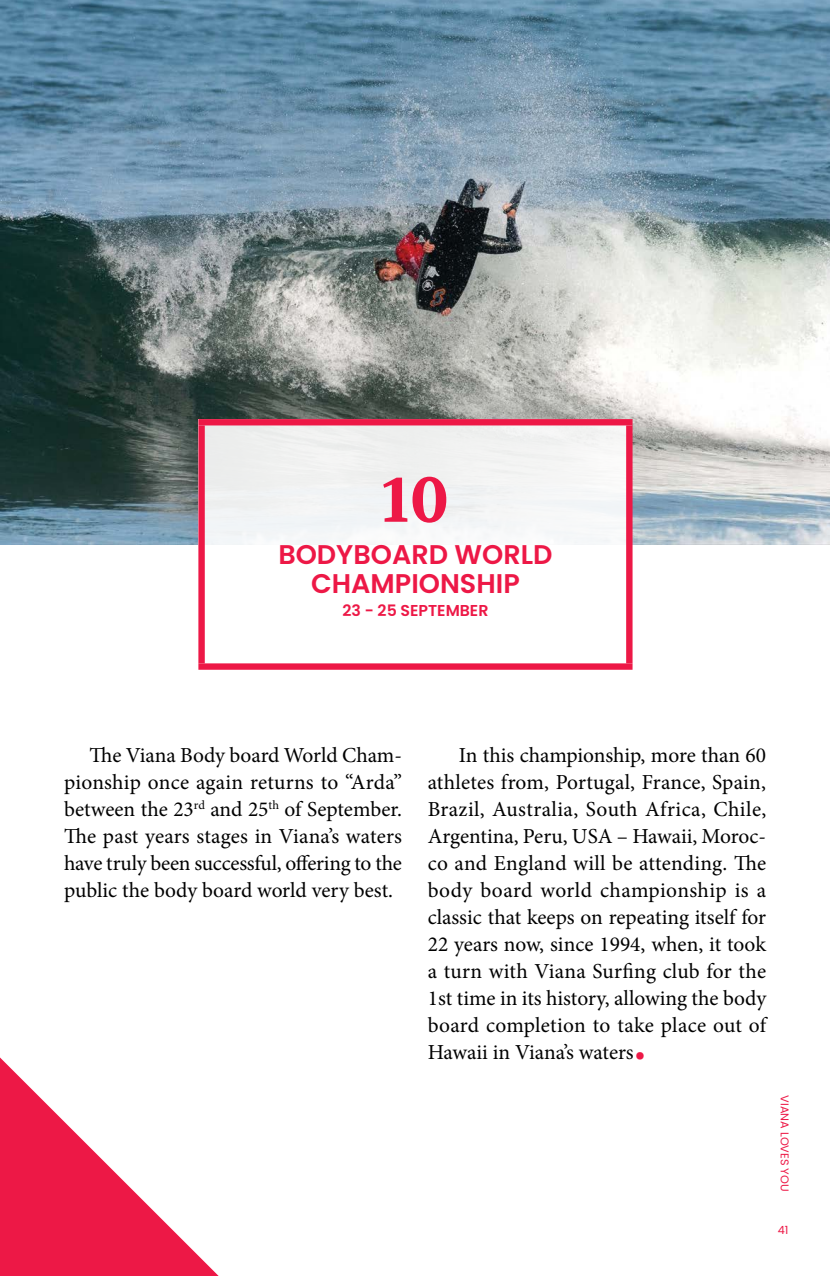
<style>
.page{position:relative;width:830px;height:1276px;background:#fff}
.page>*{position:absolute;margin:0;border:0;box-sizing:border-box;transform-origin:0 0}
.t1{font:700 63px "Volkhov";color:#ed1846}
.t2{font:700 49.5px "Minion Pro";color:#ed1846}
.t3{font:600 27px "Poppins";color:#ed1846}
.t4{font:21.38px/27px "Minion Pro";color:#000;text-align:justify}
.t5{font:600 15.75px "Poppins";color:#ed1846}
.t6{font:11.25px "Poppins";color:#ed1846}
</style>
<div class="page">
<img style="left:0;top:0;width:829px;height:544px">
<div style="left:198px;top:419px;width:433px;height:251px;background:#fff"></div>
<div style="left:198px;top:419px;width:434px;height:6px;background:#ed1846"></div>
<div style="left:198px;top:425px;width:7px;height:238px;background:#ed1846"></div>
<div style="left:626px;top:425px;width:6px;height:238px;background:#ed1846"></div>
<div style="left:198px;top:663px;width:434px;height:7px;background:#ed1846"></div>
<svg style="left:0;top:1057px;width:218px;height:219px"></svg>
<h1 class="t1" style="left:381px;top:463px;width:69px">10</h1>
<p class="t3" style="left:278px;top:538px;width:38px">BODYBOARD</p>
<p class="t3" style="left:454px;top:538px;width:21px">WORLD</p>
<p class="t3" style="left:311px;top:568px;width:61px">CHAMP</p>
<p class="t3" style="left:411px;top:568px;width:27px">IONS</p>
<p class="t3" style="left:476px;top:568px;width:42px">HIP</p>
<p class="t5" style="left:342px;top:601px;width:69px">23 - 25 SEPTEMBER</p>
<p class="t4" style="left:64px;top:742px;width:339px;text-indent:26px">The Viana Body board World Cham&shy;pionship once again returns to “Arda” between the 23<sup>rd</sup> and 25<sup>th</sup> of September.<br>The past years stages in Viana’s waters have truly been successful, offering to the public the body board world very best.</p>
<p class="t4" style="left:427px;top:742px;width:340px;text-indent:31px">In this championship, more than 60 athletes from, Portugal, France, Spain, Brazil, Australia, South Africa, Chile, Argentina, Peru, USA – Hawaii, Moroc&shy;co and England will be attending. The body board world championship is a classic that keeps on repeating itself for 22 years now, since 1994, when, it took a turn with Viana Surfing club for the 1st time in its history, allowing the body board completion to take place out of Hawaii in Viana’s waters</p>
<h2 class="t2" style="left:633px;top:1008px;width:14px">.</h2>
<p class="t6" style="left:790px;top:1095px;width:98px;rotate:90deg">VIANA LOVES YOU</p>
<p class="t6" style="left:777px;top:1223px;width:12px">41</p>
</div>
